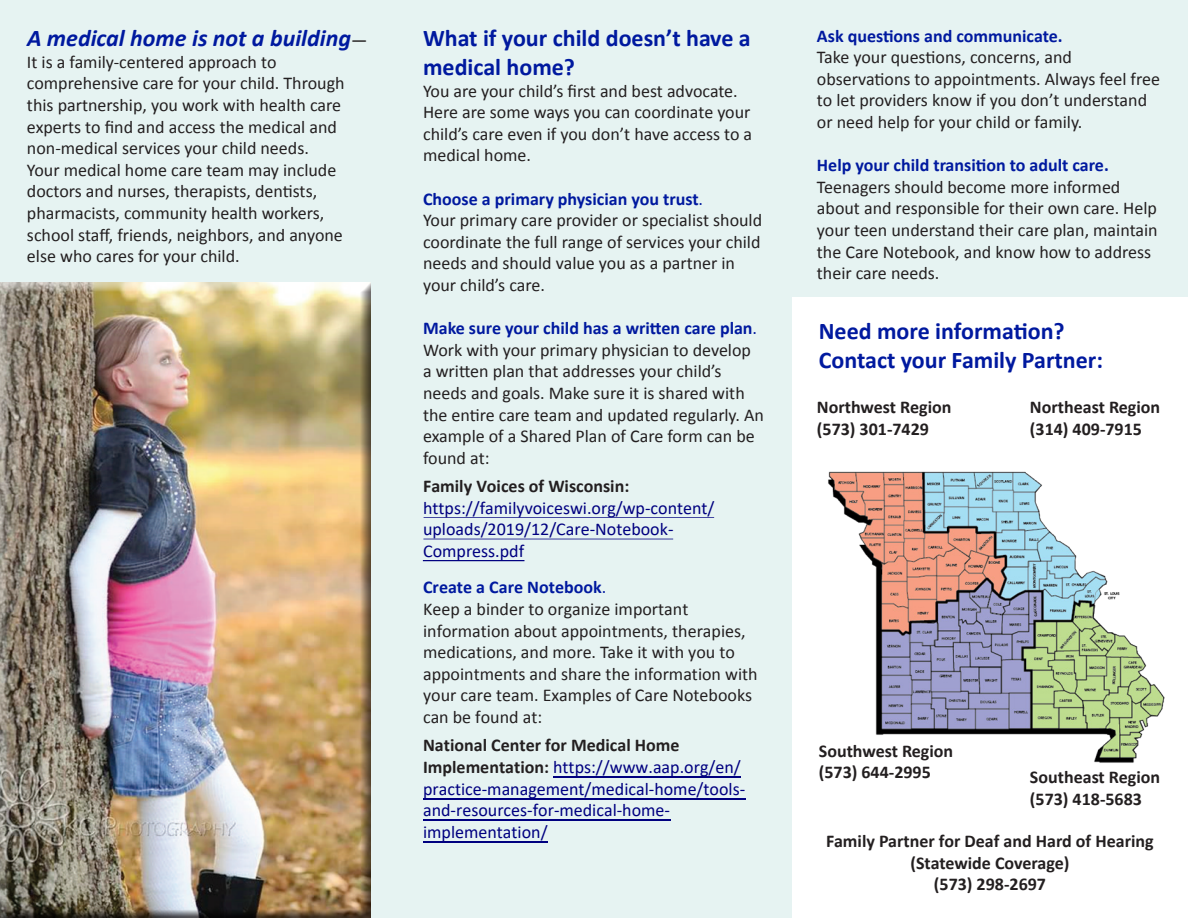
<style>
.page{position:relative;width:1188px;height:918px;background:#fff}
.page>*{position:absolute;margin:0;border:0;box-sizing:border-box;transform-origin:0 0}
.t1{font:700 24px/28.8px "Calibri";color:#00199f}
.t2{font:italic 700 24px "Calibri";color:#00199f}
.t3{font:18px/21.6px "Calibri";color:#231f20}
.t4{font:18px/21.6px "Calibri";color:#000080}
.t5{font:700 18px "Calibri";color:#231f20}
.s1{font-weight:400;font-style:normal;font-size:18px;color:#231f20}
.s2{font-weight:700;color:#00199f}
.s3{color:#00199f}
.s4{font-weight:700;color:#231f20}
</style>
<div class="page">
<div style="left:774px;top:0;width:414px;height:296px;background:#e6f3f2"></div>
<div style="left:0;top:0;width:792px;height:918px;background:#e6f3f2"></div>
<div style="left:0;top:282px;width:372px;height:636px;background:#231f20;opacity:.75"></div>
<img style="left:828px;top:471px;width:337px;height:292px">
<hr style="left:424px;top:517px;width:290px;height:1px;background:#000080">
<hr style="left:423px;top:539px;width:250px;height:1px;background:#000080">
<hr style="left:423px;top:560px;width:101px;height:1px;background:#000080">
<hr style="left:553px;top:776px;width:188px;height:2px;background:#000080">
<hr style="left:423px;top:798px;width:322px;height:1px;background:#000080">
<hr style="left:423px;top:820px;width:247px;height:1px;background:#000080">
<hr style="left:423px;top:841px;width:125px;height:1px;background:#000080">
<p class="t2" style="left:27px;top:23px;width:342px">A medical home is not a building<span class="s1">—</span></p>
<p class="t3" style="left:27px;top:50px;width:319px">It is a family-centered approach to comprehensive care for your child. Through this partnership, you work with health care experts to find and access the medical and non-medical services your child needs.</p>
<p class="t3" style="left:27px;top:158px;width:317px">Your medical home care team may include doctors and nurses, therapists, dentists, pharmacists, community health workers, school staff, friends, neighbors, and anyone else who cares for your child.</p>
<p class="t1" style="left:423px;top:23px;width:329px">What if your child doesn’t have a medical home?</p>
<p class="t3" style="left:423px;top:79px;width:331px">You are your child’s first and best advocate.<br>Here are some ways you can coordinate your child’s care even if you don’t have access to a medical home.</p>
<p class="t3" style="left:423px;top:187px;width:341px"><span class="s2">Choose a primary physician you trust</span><span class="s3">.<br></span>Your primary care provider or specialist should coordinate the full range of services your child needs and should value you as a partner in your child’s care.</p>
<p class="t3" style="left:423px;top:316px;width:342px"><span class="s2">Make sure your child has a written care plan</span><span class="s3">.<br></span>Work with your primary physician to develop a written plan that addresses your child’s needs and goals. Make sure it is shared with the entire care team and updated regularly. An example of a Shared Plan of Care form can be found at:</p>
<p class="t4" style="left:423px;top:475px;width:293px"><span class="s4">Family Voices of Wisconsin: </span>https://familyvoiceswi.org/wp-content/ uploads/2019/12/Care-Notebook-<br>Compress.pdf</p>
<p class="t3" style="left:423px;top:576px;width:336px"><span class="s2">Create a Care Notebook</span><span class="s3">.<br></span>Keep a binder to organize important information about appointments, therapies, medications, and more. Take it with you to appointments and share the information with your care team. Examples of Care Notebooks can be found at:</p>
<p class="t4" style="left:423px;top:734px;width:324px"><span class="s4">National Center for Medical Home Implementation:</span> https://www.aap.org/en/ practice-management/medical-home/tools&shy;and-resources-for-medical-home&shy;implementation/</p>
<p class="t3" style="left:817px;top:24px;width:345px"><span class="s2">Ask questions and communicate.<br></span>Take your questions, concerns, and observations to appointments. Always feel free to let providers know if you don’t understand or need help for your child or family.</p>
<p class="t3" style="left:817px;top:154px;width:342px"><span class="s2">Help your child transition to adult care.<br></span>Teenagers should become more informed about and responsible for their own care. Help your teen understand their care plan, maintain the Care Notebook, and know how to address their care needs.</p>
<p class="t1" style="left:819px;top:315px;width:247px">Need more information?</p>
<p class="t1" style="left:819px;top:344px;width:286px">Contact your Family Partner:</p>
<p class="t5" style="left:817px;top:396px;width:136px">Northwest Region</p>
<p class="t5" style="left:817px;top:418px;width:114px">(573) 301-7429</p>
<p class="t5" style="left:1030px;top:396px;width:132px">Northeast Region</p>
<p class="t5" style="left:1030px;top:418px;width:114px">(314) 409-7915</p>
<p class="t5" style="left:819px;top:739px;width:136px">Southwest Region</p>
<p class="t5" style="left:819px;top:761px;width:114px">(573) 644-2995</p>
<p class="t5" style="left:1030px;top:766px;width:132px">Southeast Region</p>
<p class="t5" style="left:1030px;top:788px;width:114px">(573) 418-5683</p>
<p class="t5" style="left:826px;top:830px;width:329px">Family Partner for Deaf and Hard of Hearing</p>
<p class="t5" style="left:911px;top:852px;width:160px">(Statewide Coverage)</p>
<p class="t5" style="left:934px;top:873px;width:114px">(573) 298-2697</p>
</div>
